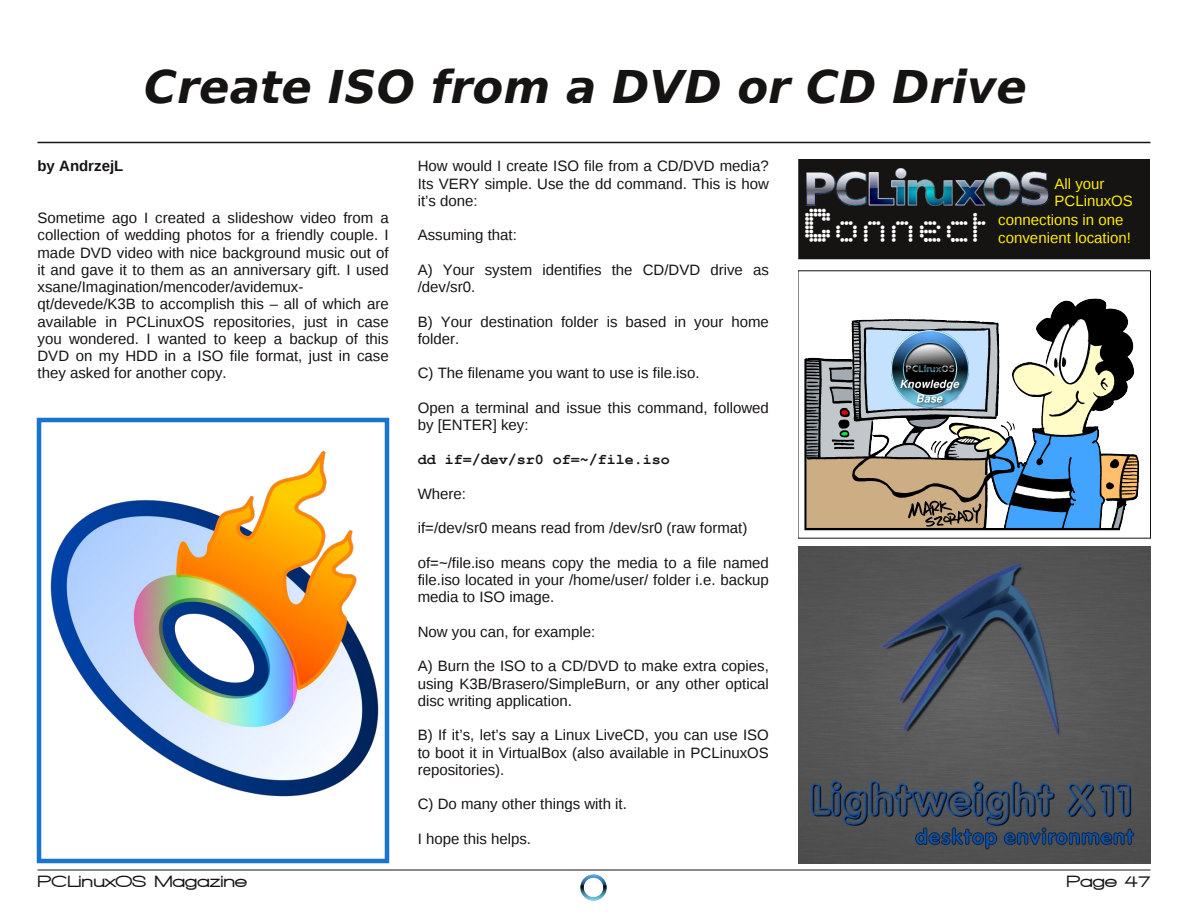
<style>
.page{position:relative;width:1188px;height:918px;background:#fff}
.page>*{position:absolute;margin:0;border:0;box-sizing:border-box;transform-origin:0 0}
.t1{font:italic 700 45px "Bitstream Vera Sans";color:#161413}
.t2{font:42px "Bazaronite";color:#fff}
.t3{font:900 16.5px "Walkway Expand";color:#161413}
.t4{font:15px/17.2px "Liberation Sans";color:#161413}
.t5{font:15px/17.2px "Liberation Sans";color:#ffec00}
.t6{font:700 15px "Courier New";color:#161413}
.t7{font:700 15px "Liberation Sans";color:#161413}
</style>
<div class="page">
<hr style="left:38px;top:142px;width:1112px;height:1px;background:#161413">
<hr style="left:38px;top:870px;width:1112px;height:1px;background:#161413">
<img style="left:580px;top:874px;width:27px;height:27px">
<img style="left:50px;top:451px;width:329px;height:346px">
<div style="left:37px;top:418px;width:352px;height:445px;border:4px solid #1775cd"></div>
<img style="left:804px;top:298px;width:336px;height:233px">
<img style="left:891px;top:330px;width:77px;height:81px">
<img style="left:798px;top:546px;width:352px;height:317px">
<div style="left:799px;top:159px;width:350px;height:100px;background:#161413"></div>
<img style="left:807px;top:168px;width:242px;height:37px">
<h1 class="t1" style="left:144px;top:61px;width:884px">Create ISO from a DVD or CD Drive</h1>
<p class="t7" style="left:38px;top:157px;width:87px">by AndrzejL</p>
<p class="t4" style="left:38px;top:209px;width:353px">Sometime ago I created a slideshow video from a collection of wedding photos for a friendly couple. I made DVD video with nice background music out of it and gave it to them as an anniversary gift. I used xsane/Imagination/mencoder/avidemux&shy;qt/devede/K3B to accomplish this – all of which are available in PCLinuxOS repositories, just in case you wondered. I wanted to keep a backup of this DVD on my HDD in a ISO file format, just in case they asked for another copy.</p>
<p class="t4" style="left:418px;top:158px;width:353px;text-align:justify">How would I create ISO file from a CD/DVD media?<br>Its VERY simple. Use the dd command. This is how it’s done:</p>
<p class="t4" style="left:418px;top:227px;width:101px">Assuming that:</p>
<p class="t4" style="left:418px;top:261px;width:353px">A) Your system identifies the CD/DVD drive as /dev/sr0.</p>
<p class="t4" style="left:418px;top:313px;width:353px">B) Your destination folder is based in your home folder.</p>
<p class="t4" style="left:418px;top:365px;width:283px">C) The filename you want to use is file.iso.</p>
<p class="t4" style="left:418px;top:399px;width:353px">Open a terminal and issue this command, followed by [ENTER] key:</p>
<p class="t6" style="left:418px;top:450px;width:254px">dd if=/dev/sr0 of=~/file.iso</p>
<p class="t4" style="left:418px;top:485px;width:50px">Where:</p>
<p class="t4" style="left:418px;top:520px;width:331px">if=/dev/sr0 means read from /dev/sr0 (raw format)</p>
<p class="t4" style="left:418px;top:554px;width:353px;text-align:justify">of=~/file.iso means copy the media to a file named file.iso located in your /home/user/ folder i.e. backup media to ISO image.</p>
<p class="t4" style="left:418px;top:623px;width:179px">Now you can, for example:</p>
<p class="t4" style="left:418px;top:658px;width:353px;text-align:justify">A) Burn the ISO to a CD/DVD to make extra copies, using K3B/Brasero/SimpleBurn, or any other optical disc writing application.</p>
<p class="t4" style="left:418px;top:727px;width:353px;text-align:justify">B) If it’s, let’s say a Linux LiveCD, you can use ISO to boot it in VirtualBox (also available in PCLinuxOS repositories).</p>
<p class="t4" style="left:418px;top:796px;width:211px">C) Do many other things with it.</p>
<p class="t4" style="left:418px;top:830px;width:115px">I hope this helps.</p>
<p class="t5" style="left:1055px;top:175px;width:80px">All your<br>PCLinuxOS</p>
<h2 class="t2" style="left:805px;top:204px;width:188px">Connect</h2>
<p class="t5" style="left:998px;top:212px;width:134px">connections in one convenient location!</p>
<p class="t3" style="left:38px;top:873px;width:211px">PCLinuxOS Magazine</p>
<p class="t3" style="left:1067px;top:873px;width:86px">Page 47</p>
</div>
